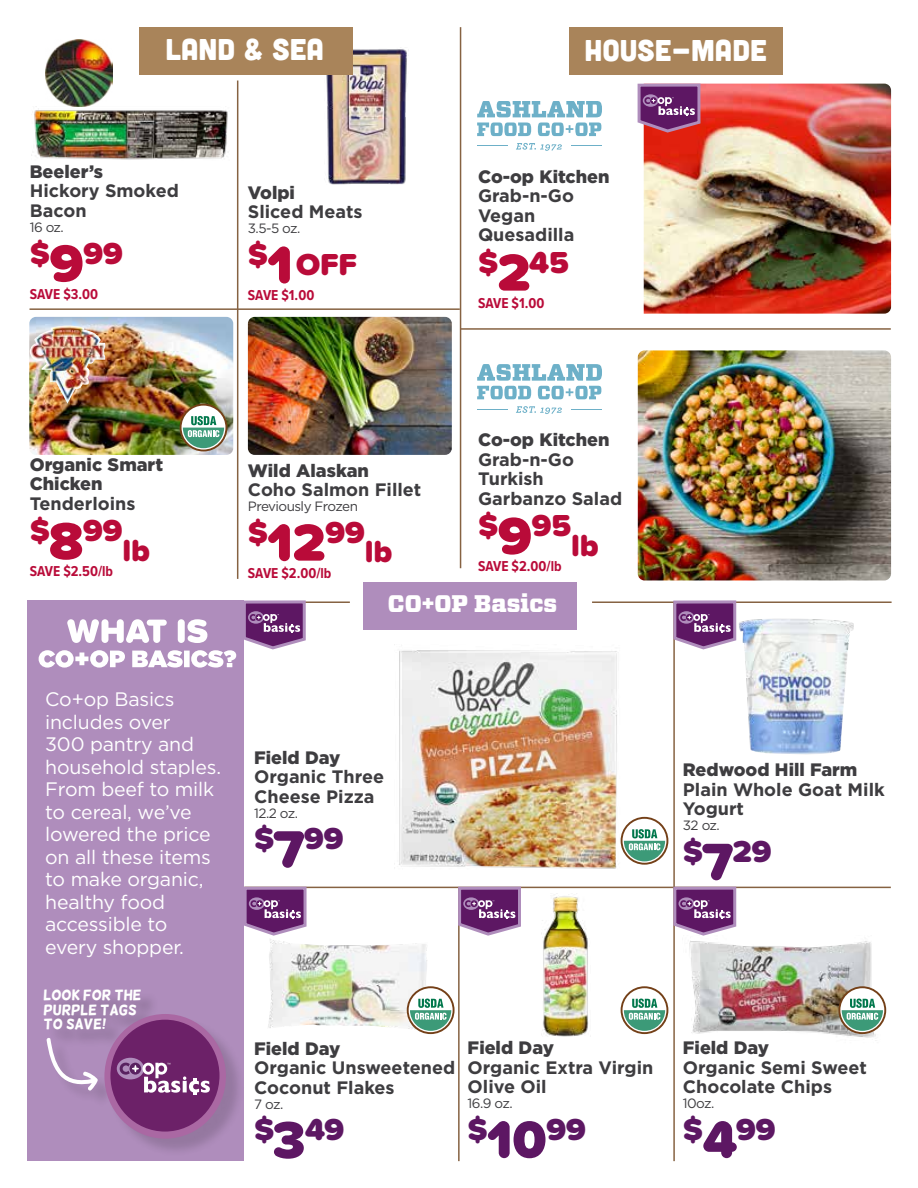
<style>
.page{position:relative;width:918px;height:1188px;background:#fff}
.page>*{position:absolute;margin:0;border:0;box-sizing:border-box;transform-origin:0 0}
.t1{font:900 31.5px "Proxima Soft";color:#b90b39}
.t2{font:900 31.5px "Proxima Soft";color:#5d1763}
.t3{font:30px "Cubano";color:#fff}
.t4{font:900 24px "Vitesse";color:#fff}
.t5{font:19.5px/22.5px "Gotham";letter-spacing:-.01em;color:#fff}
.t6{font:700 18px/19.5px "Gotham";color:#3e3d40}
.t7{font:900 18px/19.5px "Gotham";color:#3e3d40}
.t8{font:700 14.85px "Proxima Nova Cond";color:#b90b39}
.t9{font:14.7px/14.7px "Helsinki";color:#fff}
.t10{font:13.5px "Gotham";letter-spacing:-.04em;color:#3e3d40}
.s1{font-size:54px}
</style>
<div class="page">
<div style="left:28px;top:600px;width:216px;height:561px;background:#af8dbc"></div>
<div style="left:46px;top:992px;width:199px;height:165px;background:#000;opacity:.15"></div>
<div style="left:104px;top:1014px;width:122px;height:125px;background:#aa68a3;border-radius:50%"></div>
<div style="left:110px;top:1020px;width:109px;height:112px;background:#6c2168;border-radius:50%"></div>
<div style="left:117px;top:1058px;width:27px;height:21px;background:#af8dbc;border-radius:50%"></div>
<svg style="left:120px;top:1063px;width:90px;height:31px"></svg>
<svg style="left:46px;top:1037px;width:52px;height:55px"></svg>
<hr style="left:460px;top:27px;width:1px;height:541px;background:#866242">
<hr style="left:673px;top:601px;width:2px;height:560px;background:#866242">
<hr style="left:458px;top:887px;width:2px;height:274px;background:#866242">
<hr style="left:244px;top:887px;width:647px;height:1px;background:#866242">
<hr style="left:257px;top:601px;width:93px;height:2px;background:#866242">
<hr style="left:592px;top:601px;width:300px;height:2px;background:#866242">
<hr style="left:237px;top:81px;width:1px;height:498px;background:#866242">
<hr style="left:30px;top:308px;width:430px;height:2px;background:#866242">
<hr style="left:461px;top:328px;width:430px;height:2px;background:#866242">
<img style="left:248px;top:317px;width:204px;height:138px">
<img style="left:644px;top:84px;width:247px;height:230px">
<img style="left:638px;top:350px;width:253px;height:230px">
<svg style="left:477px;top:101px;width:125px;height:16px"></svg>
<svg style="left:477px;top:123px;width:54px;height:13px"></svg>
<svg style="left:538px;top:123px;width:63px;height:13px"></svg>
<svg style="left:516px;top:143px;width:46px;height:8px"></svg>
<hr style="left:477px;top:146px;width:30px;height:1px;background:#6db0c8">
<hr style="left:571px;top:146px;width:30px;height:1px;background:#6db0c8">
<svg style="left:477px;top:365px;width:125px;height:34px"></svg>
<svg style="left:516px;top:406px;width:46px;height:8px"></svg>
<hr style="left:477px;top:409px;width:30px;height:1px;background:#6db0c8">
<hr style="left:571px;top:409px;width:30px;height:1px;background:#6db0c8">
<img style="left:31px;top:106px;width:197px;height:54px">
<div style="left:43px;top:37px;width:72px;height:72px;background:#fff;border-radius:50%"></div>
<img style="left:45px;top:39px;width:68px;height:68px">
<img style="left:29px;top:317px;width:204px;height:138px">
<img style="left:30px;top:326px;width:75px;height:78px">
<svg style="left:180px;top:404px;width:47px;height:47px"></svg>
<img style="left:326px;top:47px;width:81px;height:138px">
<img style="left:268px;top:939px;width:159px;height:89px">
<img style="left:542px;top:894px;width:47px;height:143px">
<img style="left:689px;top:941px;width:187px;height:100px">
<img style="left:399px;top:650px;width:222px;height:219px">
<svg style="left:621px;top:817px;width:47px;height:48px"></svg>
<svg style="left:621px;top:986px;width:47px;height:48px"></svg>
<svg style="left:407px;top:986px;width:48px;height:48px"></svg>
<svg style="left:838px;top:986px;width:48px;height:48px"></svg>
<img style="left:739px;top:618px;width:115px;height:137px">
<svg style="left:39px;top:600px;width:268px;height:68px"></svg>
<svg style="left:672px;top:600px;width:66px;height:51px"></svg>
<svg style="left:672px;top:885px;width:66px;height:52px"></svg>
<svg style="left:457px;top:886px;width:66px;height:51px"></svg>
<svg style="left:244px;top:886px;width:64px;height:50px"></svg>
<svg style="left:637px;top:83px;width:65px;height:51px"></svg>
<div style="left:569px;top:27px;width:213px;height:48px;background:#a9845a"></div>
<div style="left:139px;top:27px;width:214px;height:48px;background:#a9845a"></div>
<div style="left:363px;top:582px;width:213px;height:48px;background:#af8dbc"></div>
<h2 class="t3" style="left:166px;top:30px;width:160px">LAND &amp; SEA</h2>
<h2 class="t3" style="left:584px;top:31px;width:184px">HOUSE-MADE</h2>
<p class="t7" style="left:30px;top:162px;width:75px">Beeler’s</p>
<p class="t6" style="left:30px;top:181px;width:151px">Hickory Smoked<br>Bacon</p>
<p class="t10" style="left:30px;top:219px;width:36px">16 oz.</p>
<h1 class="t1" style="left:30px;top:229px;width:95px">$<span class="s1">9</span>99</h1>
<p class="t8" style="left:30px;top:283px;width:70px">SAVE $3.00</p>
<p class="t7" style="left:248px;top:183px;width:49px">Volpi</p>
<p class="t6" style="left:248px;top:202px;width:116px">Sliced Meats</p>
<p class="t10" style="left:248px;top:220px;width:54px">3.5-5 oz.</p>
<h1 class="t1" style="left:248px;top:230px;width:46px">$<span class="s1">1</span></h1>
<p class="t8" style="left:248px;top:284px;width:68px">SAVE $1.00</p>
<h1 class="t1" style="left:296px;top:241px;width:63px">OFF</h1>
<p class="t7" style="left:478px;top:166px;width:133px">Co-op Kitchen</p>
<p class="t6" style="left:478px;top:186px;width:98px">Grab-n-Go<br>Vegan<br>Quesadilla</p>
<h1 class="t1" style="left:478px;top:238px;width:92px">$<span class="s1">2</span>45</h1>
<p class="t8" style="left:478px;top:292px;width:68px">SAVE $1.00</p>
<p class="t7" style="left:30px;top:454px;width:135px">Organic Smart<br>Chicken</p>
<p class="t6" style="left:30px;top:493px;width:107px">Tenderloins</p>
<h1 class="t1" style="left:30px;top:507px;width:94px">$<span class="s1">8</span>99</h1>
<h1 class="t1" style="left:122px;top:526px;width:29px">lb</h1>
<p class="t8" style="left:30px;top:560px;width:85px">SAVE $2.50/lb</p>
<p class="t7" style="left:248px;top:460px;width:122px">Wild Alaskan</p>
<p class="t6" style="left:248px;top:480px;width:175px">Coho Salmon Fillet</p>
<p class="t10" style="left:248px;top:498px;width:112px">Previously Frozen</p>
<h1 class="t1" style="left:248px;top:508px;width:118px">$<span class="s1">12</span>99</h1>
<h1 class="t1" style="left:365px;top:527px;width:29px">lb</h1>
<p class="t8" style="left:248px;top:562px;width:85px">SAVE $2.00/lb</p>
<p class="t7" style="left:478px;top:430px;width:133px">Co-op Kitchen</p>
<p class="t6" style="left:478px;top:449px;width:146px">Grab-n-Go<br>Turkish<br>Garbanzo Salad</p>
<h1 class="t1" style="left:478px;top:501px;width:95px">$<span class="s1">9</span>95</h1>
<h1 class="t1" style="left:571px;top:521px;width:29px">lb</h1>
<p class="t8" style="left:478px;top:555px;width:85px">SAVE $2.00/lb</p>
<h3 class="t4" style="left:388px;top:588px;width:171px">CO+OP Basics</h3>
<p class="t5" style="left:45px;top:688px;width:177px">Co+op Basics includes over<br>300 pantry and household staples.<br>From beef to milk to cereal, we’ve lowered the price on all these items to make organic, healthy food accessible to every shopper.</p>
<p class="t9" style="left:43px;top:988px;width:100px">LOOK FOR THE<br>PURPLE TAGS<br>TO SAVE!</p>
<p class="t7" style="left:254px;top:747px;width:88px">Field Day</p>
<p class="t6" style="left:254px;top:767px;width:131px">Organic Three<br>Cheese Pizza</p>
<p class="t10" style="left:254px;top:804px;width:45px">12.2 oz.</p>
<h1 class="t2" style="left:254px;top:815px;width:91px">$<span class="s1">7</span>99</h1>
<p class="t7" style="left:683px;top:760px;width:176px">Redwood Hill Farm</p>
<p class="t6" style="left:683px;top:780px;width:203px">Plain Whole Goat Milk<br>Yogurt</p>
<p class="t10" style="left:683px;top:817px;width:38px">32 oz.</p>
<h1 class="t2" style="left:683px;top:827px;width:90px">$<span class="s1">7</span>29</h1>
<p class="t7" style="left:254px;top:1038px;width:88px">Field Day</p>
<p class="t6" style="left:254px;top:1058px;width:203px">Organic Unsweetened<br>Coconut Flakes</p>
<p class="t10" style="left:254px;top:1095px;width:31px">7 oz.</p>
<h1 class="t2" style="left:254px;top:1105px;width:92px">$<span class="s1">3</span>49</h1>
<p class="t7" style="left:468px;top:1038px;width:88px">Field Day</p>
<p class="t6" style="left:468px;top:1057px;width:187px">Organic Extra Virgin<br>Olive Oil</p>
<p class="t10" style="left:468px;top:1095px;width:47px">16.9 oz.</p>
<h1 class="t2" style="left:468px;top:1105px;width:120px">$<span class="s1">10</span>99</h1>
<p class="t7" style="left:683px;top:1038px;width:88px">Field Day</p>
<p class="t6" style="left:683px;top:1057px;width:186px">Organic Semi Sweet<br>Chocolate Chips</p>
<p class="t10" style="left:683px;top:1095px;width:33px">10oz.</p>
<h1 class="t2" style="left:683px;top:1105px;width:94px">$<span class="s1">4</span>99</h1>
</div>
